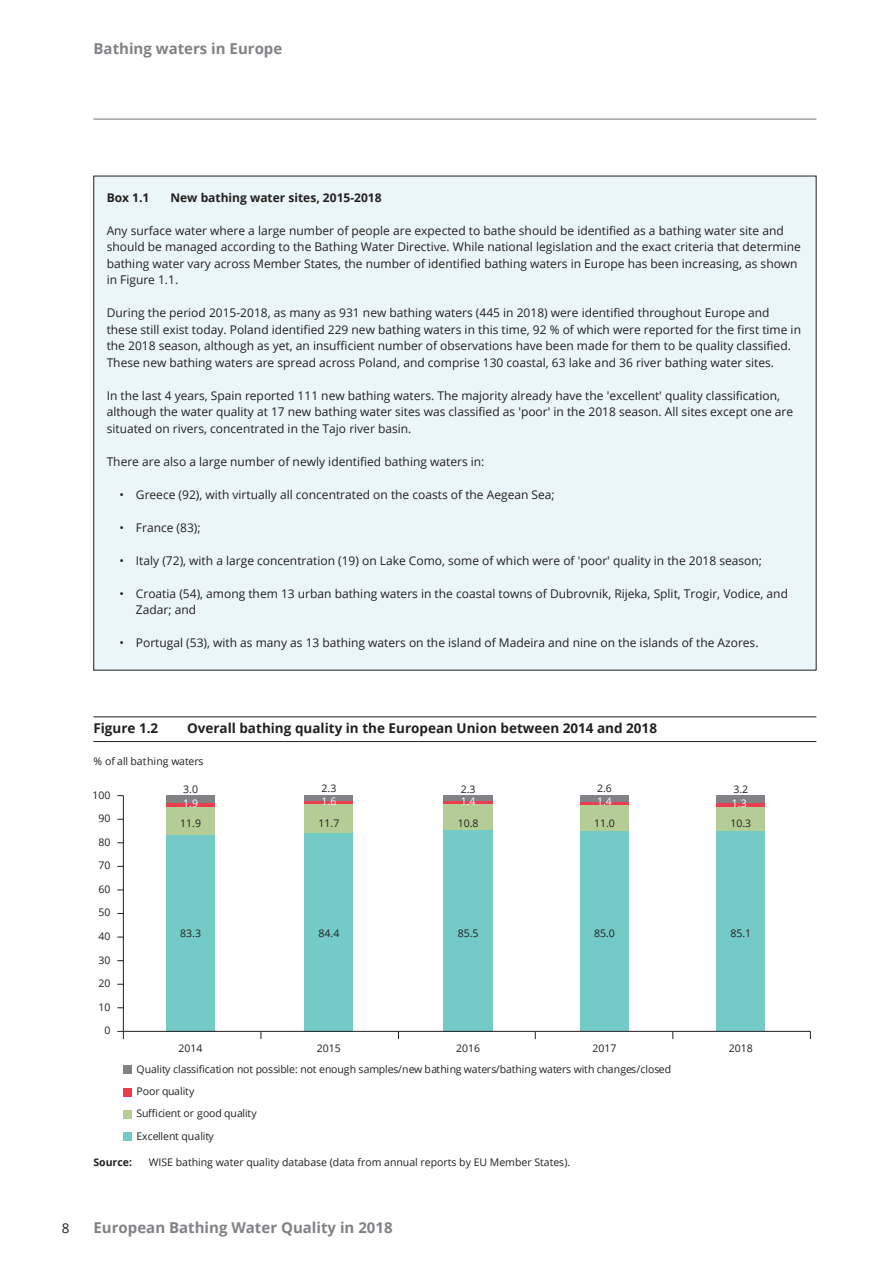
<style>
.page{position:relative;width:893px;height:1263px;background:#fff}
.page>*{position:absolute;margin:0;border:0;box-sizing:border-box;transform-origin:0 0}
.t1{font:700 15px "Open Sans";color:#808285}
.Figure_Title{font:700 13.5px "Open Sans";color:#231f20}
.t2{font:13.5px "Open Sans";color:#231f20}
.Box_text{font:12px/16.5px "Open Sans";color:#231f20}
.Box_Text_Heading{font:12px/16.5px "Open Sans";color:#231f20}
.Box_Text_Heading-2{font:700 12px "Open Sans";color:#231f20}
.Note_Source{font:10.5px/22.5px "Open Sans";color:#231f20}
.t3{font:10.5px "Open Sans";color:#fff}
.Note_Source-2{font:700 10.5px "Open Sans";color:#231f20}
</style>
<div class="page">
<hr style="left:94px;top:119px;width:722px;height:1px;background:#6c6d70">
<div style="left:94px;top:176px;width:722px;height:494px;background:#eaf6f9"></div>
<div style="left:166px;top:835px;width:49px;height:196px;background:#73cac7"></div>
<div style="left:166px;top:807px;width:49px;height:28px;background:#b4cc95"></div>
<div style="left:166px;top:802px;width:49px;height:5px;background:#ea3d50"></div>
<div style="left:166px;top:795px;width:49px;height:7px;background:#808285"></div>
<div style="left:305px;top:832px;width:48px;height:199px;background:#73cac7"></div>
<div style="left:305px;top:804px;width:48px;height:28px;background:#b4cc95"></div>
<svg style="left:305px;top:800px;width:48px;height:4px"></svg>
<div style="left:305px;top:795px;width:48px;height:5px;background:#808285"></div>
<div style="left:444px;top:830px;width:49px;height:201px;background:#73cac7"></div>
<div style="left:444px;top:804px;width:49px;height:26px;background:#b4cc95"></div>
<svg style="left:444px;top:800px;width:49px;height:4px"></svg>
<div style="left:444px;top:795px;width:49px;height:5px;background:#808285"></div>
<div style="left:580px;top:830px;width:49px;height:201px;background:#73cac7"></div>
<div style="left:580px;top:805px;width:49px;height:25px;background:#b4cc95"></div>
<hr style="left:580px;top:802px;width:49px;height:3px;background:#ea3d50">
<div style="left:580px;top:795px;width:49px;height:7px;background:#808285"></div>
<div style="left:716px;top:830px;width:49px;height:201px;background:#73cac7"></div>
<div style="left:716px;top:806px;width:49px;height:24px;background:#b4cc95"></div>
<hr style="left:716px;top:803px;width:49px;height:3px;background:#ea3d50">
<div style="left:716px;top:795px;width:49px;height:8px;background:#808285"></div>
<hr style="left:123px;top:796px;width:1px;height:235px;background:#231f20">
<hr style="left:123px;top:1031px;width:687px;height:1px;background:#231f20">
<svg style="left:117px;top:1031px;width:7px;height:8px"></svg>
<div style="left:123px;top:1065px;width:9px;height:9px;background:#808285"></div>
<div style="left:123px;top:1088px;width:9px;height:8px;background:#ea3d50"></div>
<div style="left:123px;top:1110px;width:9px;height:9px;background:#b4cc95"></div>
<div style="left:123px;top:1133px;width:9px;height:8px;background:#73cac7"></div>
<hr style="left:93px;top:717px;width:723px;height:1px;background:#231f20">
<hr style="left:93px;top:741px;width:723px;height:1px;background:#231f20">
<p class="t1" style="left:94px;top:38px;width:190px">Bathing waters in Europe</p>
<p class="Box_Text_Heading-2" style="left:107px;top:189px;width:44px">Box 1.1</p>
<p class="Box_Text_Heading-2" style="left:170px;top:189px;width:213px">New bathing water sites, 2015-2018</p>
<p class="Box_Text_Heading" style="left:107px;top:222px;width:696px">Any surface water where a large number of people are expected to bathe should be identified as a bathing water site and should be managed according to the Bathing Water Directive. While national legislation and the exact criteria that determine bathing water vary across Member States, the number of identified bathing waters in Europe has been increasing, as shown in Figure 1.1.</p>
<p class="Box_text" style="left:107px;top:304px;width:696px">During the period 2015-2018, as many as 931 new bathing waters (445 in 2018) were identified throughout Europe and these still exist today. Poland identified 229 new bathing waters in this time, 92 % of which were reported for the first time in the 2018 season, although as yet, an insufficient number of observations have been made for them to be quality classified.<br>These new bathing waters are spread across Poland, and comprise 130 coastal, 63 lake and 36 river bathing water sites.</p>
<p class="Box_text" style="left:107px;top:387px;width:688px">In the last 4 years, Spain reported 111 new bathing waters. The majority already have the 'excellent' quality classification, although the water quality at 17 new bathing water sites was classified as 'poor' in the 2018 season. All sites except one are situated on rivers, concentrated in the Tajo river basin.</p>
<p class="Box_text" style="left:107px;top:453px;width:379px">There are also a large number of newly identified bathing waters in:</p>
<p class="Box_text" style="left:119px;top:486px;width:437px">• Greece (92), with virtually all concentrated on the coasts of the Aegean Sea;</p>
<p class="Box_text" style="left:119px;top:519px;width:83px">• France (83);</p>
<p class="Box_text" style="left:119px;top:552px;width:644px">• Italy (72), with a large concentration (19) on Lake Como, some of which were of 'poor' quality in the 2018 season;</p>
<p class="Box_text" style="left:136px;top:585px;width:654px;text-indent:-16px">• Croatia (54), among them 13 urban bathing waters in the coastal towns of Dubrovnik, Rijeka, Split, Trogir, Vodice, and<br>Zadar; and</p>
<p class="Box_text" style="left:119px;top:634px;width:641px">• Portugal (53), with as many as 13 bathing waters on the island of Madeira and nine on the islands of the Azores.</p>
<p class="Figure_Title" style="left:93px;top:719px;width:66px">Figure 1.2</p>
<p class="Figure_Title" style="left:187px;top:719px;width:471px">Overall bathing quality in the European Union between 2014 and 2018</p>
<p class="Note_Source" style="left:93px;top:749px;width:112px">% of all bathing waters</p>
<p class="Note_Source" style="left:92px;top:783px;width:20px">100</p>
<p class="Note_Source" style="left:98px;top:807px;width:14px">90</p>
<p class="Note_Source" style="left:98px;top:830px;width:14px">80</p>
<p class="Note_Source" style="left:98px;top:854px;width:14px">70</p>
<p class="Note_Source" style="left:98px;top:877px;width:14px">60</p>
<p class="Note_Source" style="left:98px;top:901px;width:14px">50</p>
<p class="Note_Source" style="left:98px;top:925px;width:14px">40</p>
<p class="Note_Source" style="left:98px;top:948px;width:14px">30</p>
<p class="Note_Source" style="left:98px;top:972px;width:14px">20</p>
<p class="Note_Source" style="left:98px;top:995px;width:14px">10</p>
<p class="Note_Source" style="left:104px;top:1019px;width:8px">0</p>
<p class="Note_Source" style="left:183px;top:778px;width:16px">3.0</p>
<p class="t3" style="left:183px;top:796px;width:16px">1.9</p>
<p class="Note_Source" style="left:180px;top:811px;width:22px">11.9</p>
<p class="Note_Source" style="left:180px;top:922px;width:22px">83.3</p>
<p class="Note_Source" style="left:322px;top:777px;width:16px">2.3</p>
<p class="t3" style="left:322px;top:794px;width:16px">1.6</p>
<p class="Note_Source" style="left:319px;top:811px;width:22px">11.7</p>
<p class="Note_Source" style="left:319px;top:922px;width:22px">84.4</p>
<p class="Note_Source" style="left:461px;top:777px;width:16px">2.3</p>
<p class="Note_Source" style="left:597px;top:777px;width:16px">2.6</p>
<p class="Note_Source" style="left:733px;top:778px;width:16px">3.2</p>
<p class="t3" style="left:461px;top:793px;width:16px">1.4</p>
<p class="t3" style="left:597px;top:794px;width:16px">1.4</p>
<p class="t3" style="left:732px;top:796px;width:16px">1.3</p>
<p class="Note_Source" style="left:458px;top:811px;width:22px">10.8</p>
<p class="Note_Source" style="left:594px;top:811px;width:22px">11.0</p>
<p class="Note_Source" style="left:730px;top:811px;width:22px">10.3</p>
<p class="Note_Source" style="left:458px;top:922px;width:22px">85.5</p>
<p class="Note_Source" style="left:594px;top:922px;width:22px">85.0</p>
<p class="Note_Source" style="left:730px;top:922px;width:22px">85.1</p>
<p class="Note_Source" style="left:179px;top:1036px;width:26px">2014</p>
<p class="Note_Source" style="left:317px;top:1036px;width:26px">2015</p>
<p class="Note_Source" style="left:456px;top:1036px;width:26px">2016</p>
<p class="Note_Source" style="left:592px;top:1036px;width:26px">2017</p>
<p class="Note_Source" style="left:729px;top:1036px;width:26px">2018</p>
<p class="Note_Source" style="left:137px;top:1057px;width:536px">Quality classification not possible: not enough samples/new bathing waters/bathing waters with changes/closed Poor quality<br>Sufficient or good quality<br>Excellent quality</p>
<p class="Note_Source-2" style="left:93px;top:1155px;width:40px">Source:</p>
<p class="Note_Source" style="left:149px;top:1151px;width:423px">WISE bathing water quality database (data from annual reports by EU Member States).</p>
<p class="t2" style="left:62px;top:1219px;width:9px">8</p>
<p class="t1" style="left:94px;top:1217px;width:301px">European Bathing Water Quality in 2018</p>
</div>
